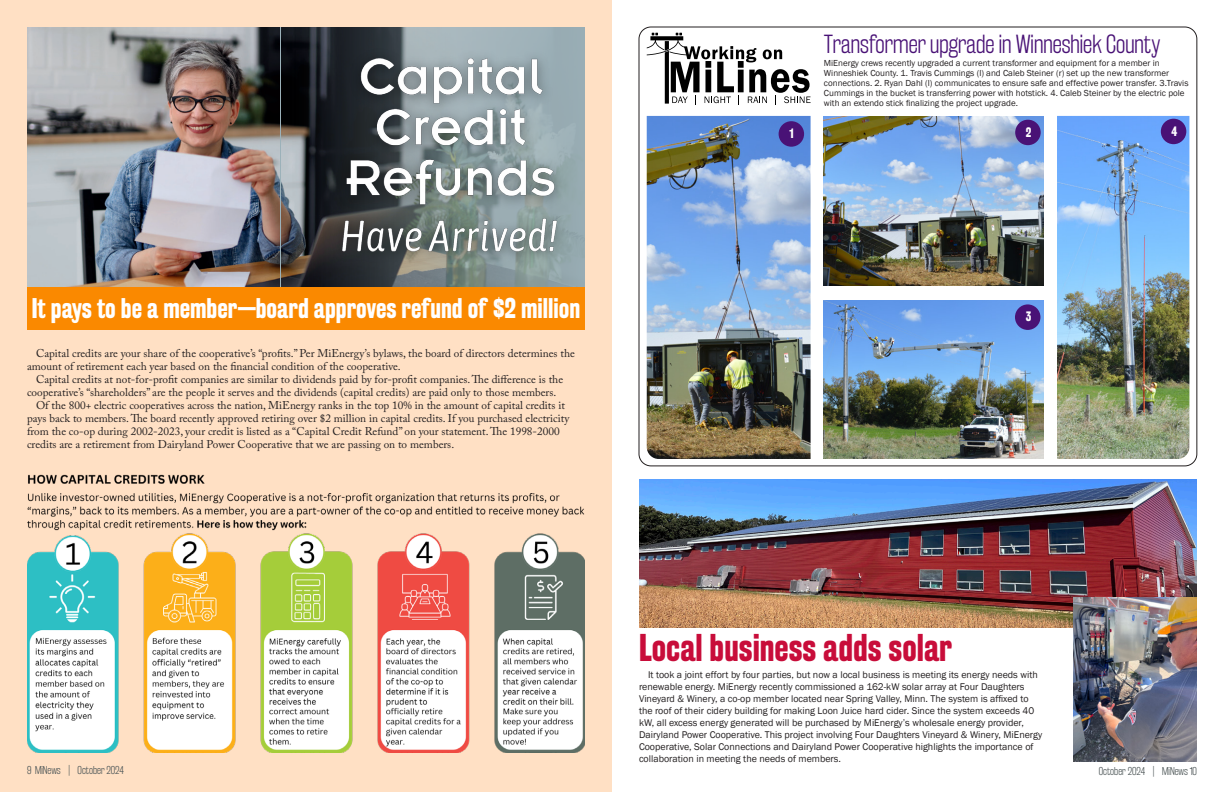
<style>
.page{position:relative;width:1224px;height:792px;background:#fff}
.page>*{position:absolute;margin:0;border:0;box-sizing:border-box;transform-origin:0 0}
.Body_paragraph_serif{font:700 34px "Rakesly Rg";color:#c80d3a}
.Body_paragraph_serif-2{font:700 25px "Rakesly Rg";color:#fff}
.Body_paragraph_serif-3{font:23px "Rakesly Lt";color:#491276}
.t1{font:700 12px "Rakesly Rg";color:#fff}
.Body_paragraph_serif-4{font:11.2px/13px "Adobe Caslon Pro";color:#231f20}
.Body_paragraph_serif-5{font:10px/12px "Franklin Gothic";color:#231f20}
.t2{font:10px "Rakesly Lt";color:#4e5758}
.Body_paragraph_serif-6{font:9px/10px "Franklin Gothic";color:#231f20}
</style>
<div class="page">
<div style="left:0;top:0;width:612px;height:792px;background:#ffe0c4"></div>
<img style="left:639px;top:480px;width:558px;height:147px">
<img style="left:1074px;top:597px;width:123px;height:165px">
<img style="left:27px;top:27px;width:254px;height:260px">
<svg style="left:281px;top:27px;width:304px;height:260px;background:#575e62"></svg>
<img style="left:327px;top:41px;width:247px;height:163px">
<img style="left:326px;top:204px;width:248px;height:65px">
<div style="left:27px;top:287px;width:558px;height:43px;background:#fa8900"></div>
<img style="left:27px;top:474px;width:558px;height:278px">
<img style="left:824px;top:116px;width:220px;height:169px">
<svg style="left:647px;top:33px;width:164px;height:71px"></svg>
<img style="left:824px;top:300px;width:220px;height:159px">
<img style="left:647px;top:116px;width:164px;height:343px">
<img style="left:1057px;top:116px;width:132px;height:343px">
<div style="left:779px;top:121px;width:25px;height:26px;background:#491276;border-radius:50%"></div>
<div style="left:1015px;top:120px;width:26px;height:25px;background:#491276;border-radius:50%"></div>
<div style="left:1015px;top:304px;width:25px;height:26px;background:#491276;border-radius:50%"></div>
<div style="left:1161px;top:119px;width:25px;height:25px;background:#491276;border-radius:50%"></div>
<p class="Body_paragraph_serif-3" style="left:824px;top:30px;width:338px">Transformer upgrade in Winneshiek County</p>
<p class="Body_paragraph_serif-6" style="left:824px;top:58px;width:366px">MiEnergy crews recently upgraded a current transformer and equipment for a member in Winneshiek County. 1. Travis Cummings (l) and Caleb Steiner (r) set up the new transformer connections. 2. Ryan Dahl (l) communicates to ensure safe and effective power transfer. 3.Travis Cummings in the bucket is transferring power with hotstick. 4. Caleb Steiner by the electric pole with an extendo stick finalizing the project upgrade.</p>
<p class="Body_paragraph_serif-2" style="left:32px;top:294px;width:550px">It pays to be a member—board approves refund of $2 million</p>
<p class="Body_paragraph_serif-4" style="left:27px;top:346px;width:549px;text-indent:9px">Capital credits are your share of the cooperative’s “profits.” Per MiEnergy’s bylaws, the board of directors determines the amount of retirement each year based on the financial condition of the cooperative.</p>
<p class="Body_paragraph_serif-4" style="left:27px;top:372px;width:538px;text-indent:9px">Capital credits at not-for-profit companies are similar to dividends paid by for-profit companies. The difference is the cooperative’s “shareholders” are the people it serves and the dividends (capital credits) are paid only to those members.</p>
<p class="Body_paragraph_serif-4" style="left:27px;top:398px;width:544px;text-indent:9px">Of the 800+ electric cooperatives across the nation, MiEnergy ranks in the top 10% in the amount of capital credits it pays back to members. The board recently approved retiring over $2 million in capital credits. If you purchased electricity from the co-op during 2002-2023, your credit is listed as a “Capital Credit Refund” on your statement. The 1998-2000 credits are a retirement from Dairyland Power Cooperative that we are passing on to members.</p>
<p class="t1" style="left:789px;top:126px;width:6px">1</p>
<p class="t1" style="left:1026px;top:125px;width:7px">2</p>
<p class="t1" style="left:1026px;top:309px;width:7px">3</p>
<p class="t1" style="left:1172px;top:124px;width:7px">4</p>
<p class="Body_paragraph_serif" style="left:639px;top:628px;width:315px">Local business adds solar</p>
<p class="Body_paragraph_serif-5" style="left:639px;top:669px;width:405px;text-indent:9px">It took a joint effort by four parties, but now a local business is meeting its energy needs with renewable energy. MiEnergy recently commissioned a 162-kW solar array at Four Daughters Vineyard &amp; Winery, a co-op member located near Spring Valley, Minn. The system is affixed to the roof of their cidery building for making Loon Juice hard cider. Since the system exceeds 40 kW, all excess energy generated will be purchased by MiEnergy’s wholesale energy provider, Dairyland Power Cooperative. This project involving Four Daughters Vineyard &amp; Winery, MiEnergy Cooperative, Solar Connections and Dairyland Power Cooperative highlights the importance of collaboration in meeting the needs of members.</p>
<p class="t2" style="left:27px;top:764px;width:99px">9 MiNews | October 2024</p>
<p class="t2" style="left:1099px;top:765px;width:100px">October 2024 | MiNews 10</p>
</div>
